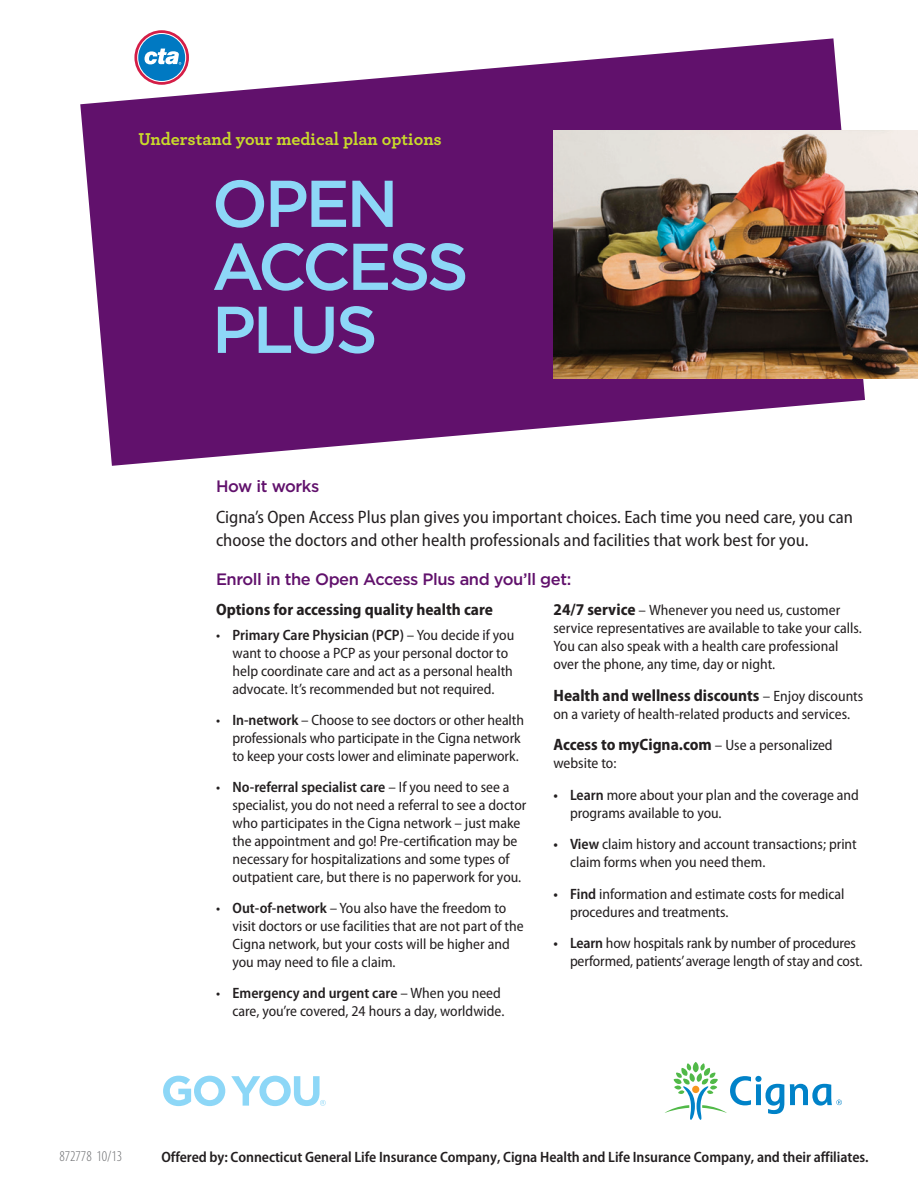
<style>
.page{position:relative;width:918px;height:1188px;background:#fff}
.page>*{position:absolute;margin:0;border:0;box-sizing:border-box;transform-origin:0 0}
.NB-Large_head-k_o_72{font:500 66px/63px "Gotham";letter-spacing:-.05em;color:#8dd7f7}
.NB-Intro_Copy{font:semi-condensed 18px/22.5px "Myriad Pro";color:#231f20}
.NB-Eyebrow-10__of_co{font:700 18px "Archer";color:#c9da2b}
.NB-Sub_Suhead-black{font:700 semi-condensed 16.5px "Myriad Pro";color:#231f20}
.NB-Subhead-color{font:500 16.5px "Gotham";letter-spacing:-.025em;color:#61116c}
.NB-Bullet_Copy{font:semi-condensed 15px/18px "Myriad Pro";color:#231f20}
.Body{font:semi-condensed 15px/18px "Myriad Pro";color:#231f20}
.M-Insured_legal{font:600 semi-condensed 15px "Myriad Pro";letter-spacing:-.005em;color:#231f20}
.NB-Sub_Suhead-black-2{font:semi-condensed 15px "Myriad Pro";color:#231f20}
.NB-Legal_copy_Cat{font:300 condensed 15px "Myriad Pro";color:#6c6d70}
.s1{font-weight:600}
.s2{font-weight:700;font-size:16.5px}
.s3{font-weight:400;font-size:15px}
</style>
<div class="page">
<svg style="left:80px;top:38px;width:785px;height:428px;fill:#61116c"></svg>
<img style="left:554px;top:130px;width:364px;height:248px">
<svg style="left:665px;top:1062px;width:177px;height:58px"></svg>
<svg style="left:163px;top:1076px;width:62px;height:30px"></svg>
<svg style="left:231px;top:1076px;width:95px;height:30px"></svg>
<svg style="left:134px;top:30px;width:55px;height:55px"></svg>
<p class="NB-Eyebrow-10__of_co" style="left:138px;top:124px;width:305px">Understand your medical plan options</p>
<p class="NB-Large_head-k_o_72" style="left:212px;top:171px;width:258px">OPEN<br>ACCESS<br>PLUS</p>
<p class="NB-Subhead-color" style="left:216px;top:475px;width:105px">How it works</p>
<p class="NB-Intro_Copy" style="left:216px;top:506px;width:638px">Cigna’s Open Access Plus plan gives you important choices. Each time you need care, you can choose the doctors and other health professionals and facilities that work best for you.</p>
<p class="NB-Subhead-color" style="left:216px;top:568px;width:357px">Enroll in the Open Access Plus and you’ll get:</p>
<p class="NB-Sub_Suhead-black" style="left:216px;top:601px;width:279px">Options for accessing quality health care</p>
<p class="NB-Bullet_Copy" style="left:232px;top:626px;width:283px;text-indent:-16px">• <span class="s1">Primary Care Physician (PCP)</span> – You decide if you want to choose a PCP as your personal doctor to help coordinate care and act as a personal health advocate. It’s recommended but not required.</p>
<p class="NB-Bullet_Copy" style="left:232px;top:711px;width:293px;text-indent:-16px">• <span class="s1">In-network</span> – Choose to see doctors or other health professionals who participate in the Cigna network to keep your costs lower and eliminate paperwork.</p>
<p class="NB-Bullet_Copy" style="left:232px;top:778px;width:295px;text-indent:-16px">• <span class="s1">No-referral specialist care</span> – If you need to see a specialist, you do not need a referral to see a doctor who participates in the Cigna network – just make the appointment and go! Pre-certification may be necessary for hospitalizations and some types of outpatient care, but there is no paperwork for you.</p>
<p class="NB-Bullet_Copy" style="left:232px;top:899px;width:293px;text-indent:-16px">• <span class="s1">Out-of-network</span> – You also have the freedom to visit doctors or use facilities that are not part of the Cigna network, but your costs will be higher and you may need to file a claim.</p>
<p class="NB-Bullet_Copy" style="left:216px;top:984px;width:290px;text-align:right">• <span class="s1">Emergency and urgent care</span> – When you need care, you’re covered, 24 hours a day, worldwide.</p>
<p class="Body" style="left:554px;top:602px;width:310px"><span class="s2">24/7 service</span> – Whenever you need us, customer service representatives are available to take your calls.<br>You can also speak with a health care professional over the phone, any time, day or night.</p>
<p class="NB-Sub_Suhead-black" style="left:554px;top:686px;width:311px">Health and wellness discounts <span class="s3">– Enjoy discounts</span></p>
<p class="NB-Sub_Suhead-black-2" style="left:554px;top:706px;width:298px">on a variety of health-related products and services.</p>
<p class="NB-Sub_Suhead-black" style="left:554px;top:736px;width:281px">Access to myCigna.com <span class="s3">– Use a personalized</span></p>
<p class="NB-Sub_Suhead-black-2" style="left:554px;top:755px;width:64px">website to:</p>
<p class="NB-Bullet_Copy" style="left:570px;top:786px;width:290px;text-indent:-16px"><span class="s1">• Learn</span> more about your plan and the coverage and programs available to you.</p>
<p class="NB-Bullet_Copy" style="left:570px;top:836px;width:288px;text-indent:-16px"><span class="s1">• View</span> claim history and account transactions; print claim forms when you need them.</p>
<p class="NB-Bullet_Copy" style="left:570px;top:885px;width:276px;text-indent:-16px"><span class="s1">• Find</span> information and estimate costs for medical procedures and treatments.</p>
<p class="NB-Bullet_Copy" style="left:570px;top:935px;width:294px;text-indent:-16px"><span class="s1">• Learn</span> how hospitals rank by number of procedures performed, patients’average length of stay and cost.</p>
<p class="NB-Legal_copy_Cat" style="left:59px;top:1149px;width:64px">872778 10/13</p>
<p class="M-Insured_legal" style="left:161px;top:1148px;width:709px">Offered by: Connecticut General Life Insurance Company, Cigna Health and Life Insurance Company, and their affiliates.</p>
</div>
